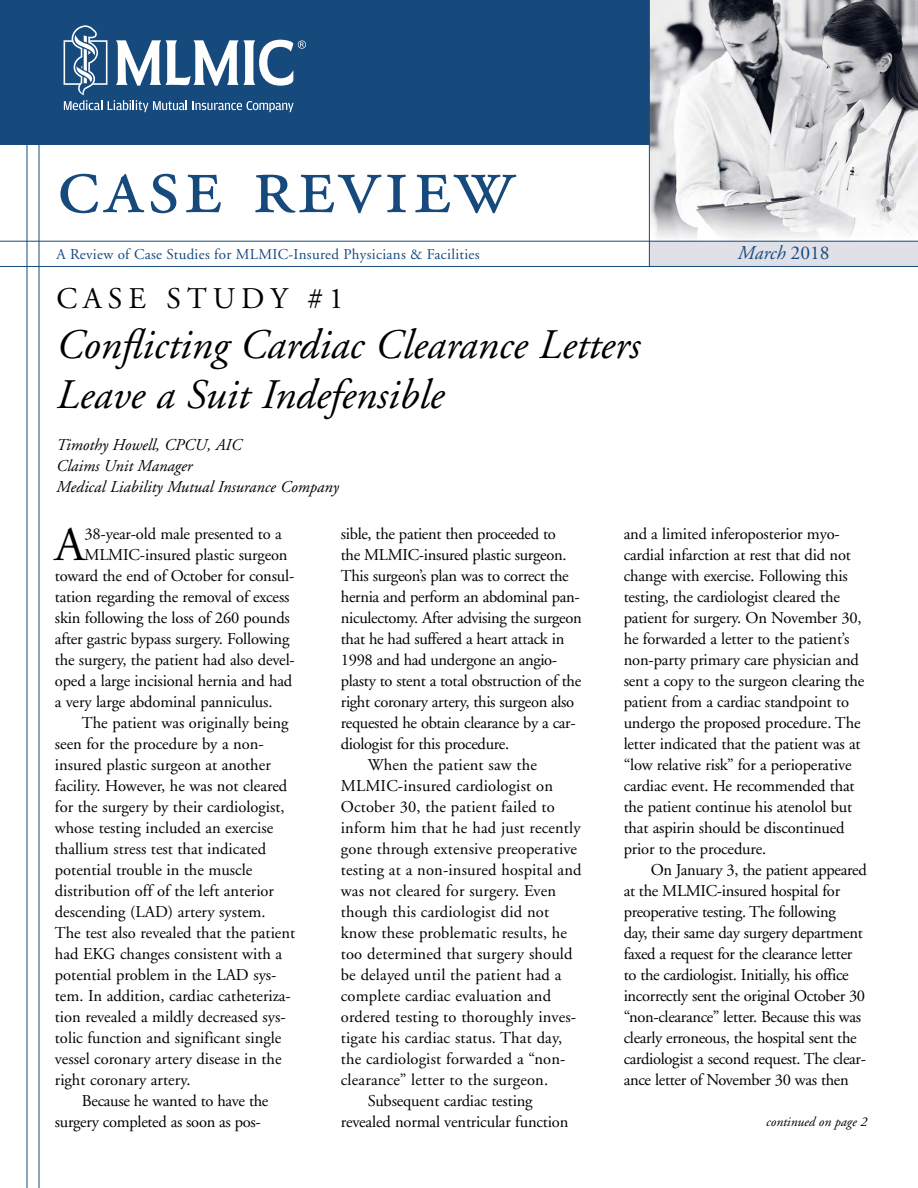
<style>
.page{position:relative;width:918px;height:1188px;background:#fff}
.page>*{position:absolute;margin:0;border:0;box-sizing:border-box;transform-origin:0 0}
.t1{font:85.5px "Adobe Garamond Regular SC";letter-spacing:.05em;color:#174a7c}
.t2{font:48.15px "Adobe Garamond";color:#000}
.t3{font:italic 42px/50.4px "Adobe Garamond";color:#000}
.t4{font:30px "Adobe Garamond";letter-spacing:.2em;color:#000}
.t5{font:italic 19.5px "Adobe Garamond";letter-spacing:-.005em;color:#174a7c}
.t6{font:16.5px/21px "Adobe Garamond";letter-spacing:-.01em;color:#000}
.t7{font:16.5px "Adobe Garamond";letter-spacing:.01em;color:#000}
.t8{font:italic 16.5px/21px "Adobe Garamond";color:#000}
.t9{font:15px "Adobe Garamond";letter-spacing:.02em;color:#174a7c}
.t10{font:italic 13.5px "Adobe Garamond";color:#000}
.s1{font-style:normal}
</style>
<div class="page">
<div style="left:0;top:0;width:918px;height:144px;background:#174a7c"></div>
<img style="left:650px;top:0;width:268px;height:241px">
<div style="left:649px;top:241px;width:269px;height:26px;background:#e0e0e8"></div>
<hr style="left:27px;top:0;width:1px;height:1188px;background:#174a7c">
<hr style="left:39px;top:0;width:1px;height:1188px;background:#174a7c">
<svg style="left:64px;top:25px;width:242px;height:87px"></svg>
<hr style="left:0;top:241px;width:918px;height:1px;background:#174a7c">
<hr style="left:0;top:266px;width:918px;height:1px;background:#174a7c">
<hr style="left:649px;top:0;width:1px;height:266px;background:#174a7c">
<h1 class="t1" style="left:57px;top:139px;width:459px">case review</h1>
<p class="t9" style="left:56px;top:246px;width:425px">A Review of Case Studies for MLMIC-Insured Physicians &amp; Facilities</p>
<h3 class="t4" style="left:56px;top:282px;width:289px">CASE STUDY #1</h3>
<h3 class="t3" style="left:56px;top:321px;width:585px">Conflicting Cardiac Clearance Letters<br>Leave a Suit Indefensible</h3>
<p class="t8" style="left:56px;top:435px;width:284px">Timothy Howell, CPCU, AIC<br>Claims Unit Manager<br>Medical Liability Mutual Insurance Company</p>
<h2 class="t2" style="left:55px;top:519px;width:32px">A</h2>
<p class="t6" style="left:84px;top:523px;width:199px">38-year-old male presented to a</p>
<p class="t5" style="left:738px;top:243px;width:93px">March <span class="s1">2018</span></p>
<p class="t6" style="left:341px;top:523px;width:216px">sible, the patient then proceeded to</p>
<p class="t6" style="left:341px;top:544px;width:227px">the MLMIC-insured plastic surgeon.</p>
<p class="t6" style="left:341px;top:565px;width:229px">This surgeon’s plan was to correct the</p>
<p class="t6" style="left:341px;top:586px;width:240px">hernia and perform an abdominal pan-</p>
<p class="t6" style="left:341px;top:607px;width:242px">niculectomy. After advising the surgeon</p>
<p class="t6" style="left:341px;top:628px;width:225px">that he had suffered a heart attack in</p>
<p class="t6" style="left:341px;top:649px;width:218px">1998 and had undergone an angio-</p>
<p class="t6" style="left:341px;top:670px;width:242px">plasty to stent a total obstruction of the</p>
<p class="t6" style="left:341px;top:691px;width:235px">right coronary artery, this surgeon also</p>
<p class="t6" style="left:341px;top:712px;width:236px">requested he obtain clearance by a car-</p>
<p class="t6" style="left:341px;top:733px;width:170px">diologist for this procedure.</p>
<p class="t7" style="left:368px;top:756px;width:171px">When the patient saw the</p>
<p class="t7" style="left:341px;top:777px;width:214px">MLMIC-insured cardiologist on</p>
<p class="t7" style="left:341px;top:798px;width:216px">October 30, the patient failed to</p>
<p class="t7" style="left:341px;top:819px;width:241px">inform him that he had just recently</p>
<p class="t7" style="left:341px;top:840px;width:238px">gone through extensive preoperative</p>
<p class="t7" style="left:341px;top:861px;width:242px">testing at a non-insured hospital and</p>
<p class="t7" style="left:341px;top:882px;width:217px">was not cleared for surgery. Even</p>
<p class="t7" style="left:341px;top:903px;width:210px">though this cardiologist did not</p>
<p class="t7" style="left:341px;top:924px;width:228px">know these problematic results, he</p>
<p class="t7" style="left:341px;top:945px;width:233px">too determined that surgery should</p>
<p class="t7" style="left:341px;top:966px;width:222px">be delayed until the patient had a</p>
<p class="t7" style="left:341px;top:987px;width:212px">complete cardiac evaluation and</p>
<p class="t7" style="left:341px;top:1008px;width:237px">ordered testing to thoroughly inves-</p>
<p class="t7" style="left:341px;top:1029px;width:223px">tigate his cardiac status. That day,</p>
<p class="t7" style="left:341px;top:1050px;width:226px">the cardiologist forwarded a “non-</p>
<p class="t7" style="left:341px;top:1071px;width:209px">clearance” letter to the surgeon.</p>
<p class="t6" style="left:368px;top:1090px;width:166px">Subsequent cardiac testing</p>
<p class="t6" style="left:341px;top:1111px;width:229px">revealed normal ventricular function</p>
<p class="t6" style="left:624px;top:523px;width:242px">and a limited inferoposterior myo&shy;cardial infarction at rest that did not change with exercise. Following this testing, the cardiologist cleared the patient for surgery. On November 30, he forwarded a letter to the patient’s non-party primary care physician and sent a copy to the surgeon clearing the patient from a cardiac standpoint to undergo the proposed procedure. The letter indicated that the patient was at “low relative risk” for a perioperative cardiac event. He recommended that the patient continue his atenolol but that aspirin should be discontinued prior to the procedure.</p>
<p class="t6" style="left:624px;top:860px;width:245px;text-indent:27px">On January 3, the patient appeared at the MLMIC-insured hospital for preoperative testing. The following<br>day, their same day surgery department faxed a request for the clearance letter to the cardiologist. Initially, his office incorrectly sent the original October 30 “non-clearance” letter. Because this was clearly erroneous, the hospital sent the cardiologist a second request. The clear&shy;ance letter of November 30 was then</p>
<p class="t6" style="left:84px;top:544px;width:205px">MLMIC-insured plastic surgeon</p>
<p class="t6" style="left:55px;top:565px;width:241px">toward the end of October for consul-</p>
<p class="t6" style="left:55px;top:586px;width:236px">tation regarding the removal of excess</p>
<p class="t6" style="left:55px;top:607px;width:237px">skin following the loss of 260 pounds</p>
<p class="t6" style="left:55px;top:628px;width:236px">after gastric bypass surgery. Following</p>
<p class="t6" style="left:55px;top:649px;width:241px">the surgery, the patient had also devel-</p>
<p class="t6" style="left:55px;top:670px;width:239px">oped a large incisional hernia and had</p>
<p class="t6" style="left:55px;top:691px;width:219px">a very large abdominal panniculus.</p>
<p class="t6" style="left:82px;top:712px;width:208px">The patient was originally being</p>
<p class="t6" style="left:55px;top:733px;width:210px">seen for the procedure by a non-</p>
<p class="t6" style="left:55px;top:754px;width:217px">insured plastic surgeon at another</p>
<p class="t6" style="left:55px;top:775px;width:234px">facility. However, he was not cleared</p>
<p class="t6" style="left:55px;top:796px;width:231px">for the surgery by their cardiologist,</p>
<p class="t6" style="left:55px;top:817px;width:220px">whose testing included an exercise</p>
<p class="t6" style="left:55px;top:838px;width:213px">thallium stress test that indicated</p>
<p class="t6" style="left:55px;top:859px;width:199px">potential trouble in the muscle</p>
<p class="t6" style="left:55px;top:880px;width:221px">distribution off of the left anterior</p>
<p class="t6" style="left:55px;top:901px;width:212px">descending (LAD) artery system.</p>
<p class="t6" style="left:55px;top:922px;width:242px">The test also revealed that the patient</p>
<p class="t6" style="left:55px;top:943px;width:229px">had EKG changes consistent with a</p>
<p class="t6" style="left:55px;top:964px;width:223px">potential problem in the LAD sys-</p>
<p class="t6" style="left:55px;top:985px;width:237px">tem. In addition, cardiac catheteriza-</p>
<p class="t6" style="left:55px;top:1006px;width:232px">tion revealed a mildly decreased sys-</p>
<p class="t6" style="left:55px;top:1027px;width:228px">tolic function and significant single</p>
<p class="t6" style="left:55px;top:1048px;width:228px">vessel coronary artery disease in the</p>
<p class="t6" style="left:55px;top:1069px;width:137px">right coronary artery.</p>
<p class="t6" style="left:82px;top:1090px;width:188px">Because he wanted to have the</p>
<p class="t6" style="left:55px;top:1111px;width:207px">surgery completed as soon as pos-</p>
<p class="t10" style="left:766px;top:1115px;width:102px">continued on page 2</p>
</div>
